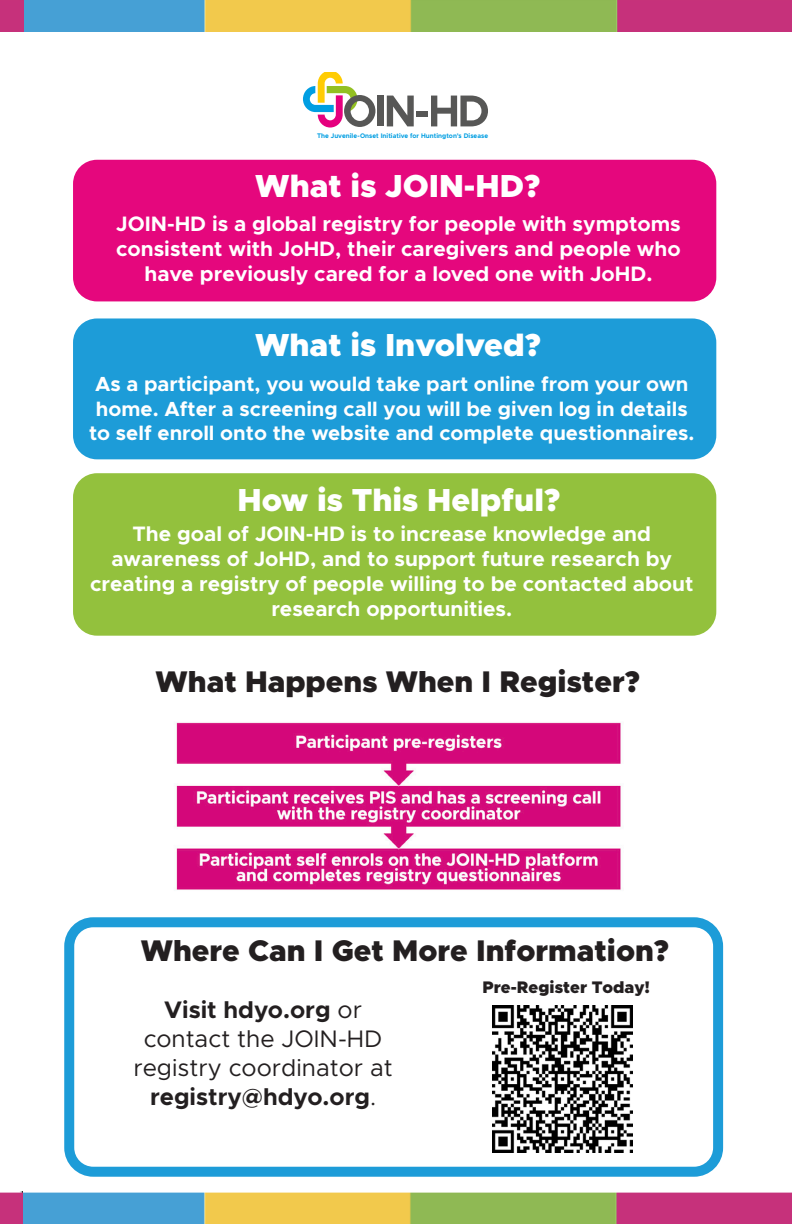
<style>
.page{position:relative;width:792px;height:1224px;background:#fff}
.page>*{position:absolute;margin:0;border:0;box-sizing:border-box;transform-origin:0 0}
.t1{font:900 32px "Metropolis";color:#fff}
.t2{font:900 30px "Metropolis";color:#231f20}
.t3{font:24px "Metropolis";color:#231f20}
.t4{font:700 24px "Metropolis";color:#231f20}
.t5{font:700 21px/25.2px "Metropolis";color:#fff;text-align:center}
.t6{font:700 20.4px/24.6px "Metropolis";color:#fff;text-align:center}
.t7{font:900 16.8px "Metropolis";color:#231f20}
.t8{font:700 6.6px "Metropolis";letter-spacing:.005em;color:#009ee2;scale:.96 1}
.s1{font-weight:400}
</style>
<div class="page">
<img style="left:0;top:0;width:792px;height:31px">
<img style="left:0;top:1191px;width:792px;height:33px">
<div style="left:73px;top:160px;width:643px;height:141px;background:#e5077d;border-radius:24px"></div>
<div style="left:73px;top:318px;width:643px;height:141px;background:#1d9cd8;border-radius:24px"></div>
<div style="left:73px;top:473px;width:643px;height:163px;background:#93c13d;border-radius:24px"></div>
<svg style="left:303px;top:72px;width:72px;height:56px"></svg>
<div style="left:377px;top:96px;width:7px;height:30px;background:#575756"></div>
<svg style="left:387px;top:96px;width:27px;height:30px"></svg>
<div style="left:417px;top:111px;width:11px;height:6px;background:#575756"></div>
<svg style="left:431px;top:96px;width:57px;height:30px"></svg>
<img style="left:176px;top:722px;width:445px;height:168px">
<img style="left:493px;top:1006px;width:140px;height:147px">
<div style="left:64px;top:917px;width:659px;height:260px;border:10px solid #1d9cd8;border-radius:24px"></div>
<p class="t8" style="left:317px;top:131px;width:180px">The Juvenile-Onset Initiative for Huntington’s Disease</p>
<p class="t1" style="left:255px;top:165px;width:286px">What is JOIN-HD?</p>
<p class="t5" style="left:116px;top:211px;width:566px">JOIN-HD is a global registry for people with symptoms</p>
<p class="t5" style="left:116px;top:236px;width:566px">consistent with JoHD, their caregivers and people who have previously cared for a loved one with JoHD.</p>
<p class="t1" style="left:255px;top:324px;width:287px">What is Involved?</p>
<p class="t6" style="left:89px;top:372px;width:607px">As a participant, you would take part online from your own home. After a screening call you will be given log in details to self enroll onto the website and complete questionnaires.</p>
<p class="t1" style="left:238px;top:479px;width:324px">How is This Helpful?</p>
<p class="t5" style="left:133px;top:521px;width:520px">The goal of JOIN-HD is to increase knowledge and</p>
<p class="t5" style="left:90px;top:546px;width:605px">awareness of JoHD, and to support future research by creating a registry of people willing to be contacted about research opportunities.</p>
<p class="t2" style="left:156px;top:662px;width:486px">What Happens When I Register?</p>
<p class="t2" style="left:141px;top:932px;width:530px">Where Can I Get More Information?</p>
<p class="t4" style="left:164px;top:995px;width:199px">Visit hdyo.org <span class="s1">or</span></p>
<p class="t3" style="left:144px;top:1024px;width:240px">contact the JOIN-HD</p>
<p class="t3" style="left:133px;top:1053px;width:261px">registry coordinator at</p>
<p class="t4" style="left:150px;top:1081px;width:228px">registry@hdyo.org<span class="s1">.</span></p>
<p class="t7" style="left:483px;top:977px;width:169px">Pre-Register Today!</p>
</div>
